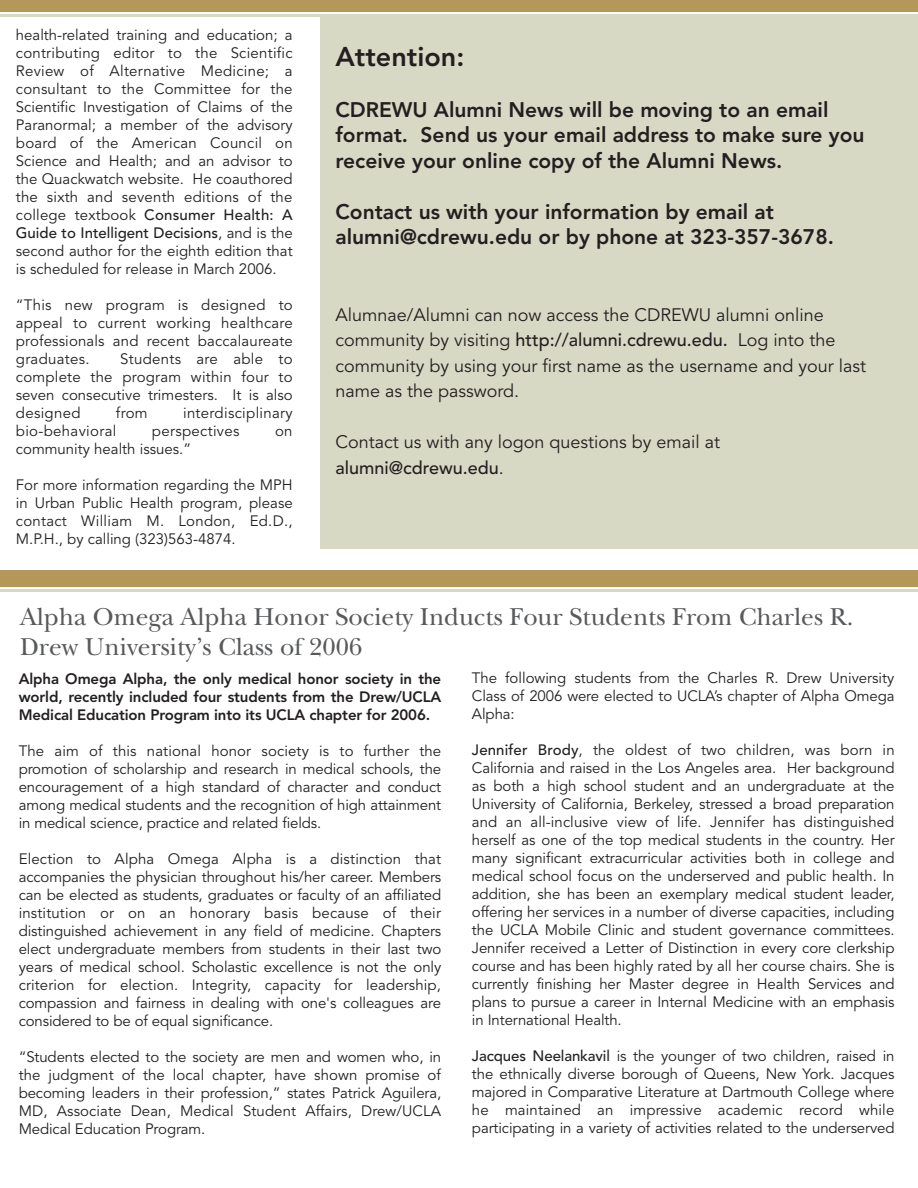
<style>
.page{position:relative;width:918px;height:1188px;background:#fff}
.page>*{position:absolute;margin:0;border:0;box-sizing:border-box;transform-origin:0 0}
.t1{font:800 27px "Avenir";color:#231f20}
.t2{font:25.5px/30.6px "New Baskerville";color:#58595b}
.t3{font:800 21px/25.5px "Avenir";color:#231f20}
.t4{font:18px/25.5px "Avenir";color:#231f20}
.t5{font:15px/18px "Avenir";color:#231f20;text-align:justify}
.t6{font:800 15px/18px "Avenir";letter-spacing:-.01em;color:#231f20;text-align:justify}
.t7{font:15px "Avenir";letter-spacing:.02em;color:#231f20}
.s1{font-weight:500}
</style>
<div class="page">
<div style="left:0;top:0;width:918px;height:12px;background:#b49759"></div>
<hr style="left:0;top:14px;width:918px;height:3px;background:#d8d9c4">
<div style="left:320px;top:15px;width:598px;height:533px;background:#d8d9c4"></div>
<div style="left:0;top:570px;width:918px;height:16px;background:#b49759"></div>
<hr style="left:0;top:589px;width:918px;height:3px;background:#d8d9c4">
<p class="t5" style="left:16px;top:28px;width:278px">health-related training and education; a contributing editor to the Scientific Review of Alternative Medicine; a consultant to the Committee for the Scientific Investigation of Claims of the Paranormal; a member of the advisory board of the American Council on Science and Health; and an advisor to the Quackwatch website. He coauthored the sixth and seventh editions of the college textbook <span class="s1">Consumer Health: A Guide to Intelligent Decisions</span>, and is the second author for the eighth edition that is scheduled for release in March 2006.</p>
<p class="t5" style="left:16px;top:298px;width:278px">“This new program is designed to appeal to current working healthcare professionals and recent baccalaureate graduates.</p>
<p class="t5" style="left:16px;top:352px;width:278px;text-indent:104px">Students are able to complete the program within four to seven consecutive trimesters. It is also designed</p>
<p class="t5" style="left:116px;top:406px;width:33px">from</p>
<p class="t7" style="left:183px;top:407px;width:111px">interdisciplinary</p>
<p class="t7" style="left:16px;top:425px;width:102px">bio-behavioral</p>
<p class="t7" style="left:152px;top:425px;width:89px">perspectives</p>
<p class="t5" style="left:275px;top:424px;width:19px">on</p>
<p class="t5" style="left:16px;top:442px;width:177px">community health issues.”</p>
<p class="t5" style="left:16px;top:478px;width:278px">For more information regarding the MPH in Urban Public Health program, please contact William M. London, Ed.D., M.P.H., by calling (323)563-4874.</p>
<h1 class="t1" style="left:335px;top:45px;width:130px">Attention:</h1>
<h3 class="t3" style="left:335px;top:98px;width:531px">CDREWU Alumni News will be moving to an email format. Send us your email address to make sure you receive your online copy of the Alumni News.</h3>
<h3 class="t3" style="left:335px;top:200px;width:500px">Contact us with your information by email at alumni@cdrewu.edu or by phone at 323-357-3678.</h3>
<p class="t4" style="left:335px;top:304px;width:532px">Alumnae/Alumni can now access the CDREWU alumni online community by visiting <span class="s1">http://alumni.cdrewu.edu.</span> Log into the community by using your first name as the username and your last name as the password.</p>
<p class="t4" style="left:335px;top:431px;width:386px">Contact us with any logon questions by email at <span class="s1">alumni@cdrewu.edu</span>.</p>
<h2 class="t2" style="left:20px;top:604px;width:835px">Alpha Omega Alpha Honor Society Inducts Four Students From Charles R.<br>Drew University’s Class of 2006</h2>
<p class="t6" style="left:19px;top:671px;width:424px">Alpha Omega Alpha, the only medical honor society in the world, recently included four students from the Drew/UCLA Medical Education Program into its UCLA chapter for 2006.</p>
<p class="t5" style="left:19px;top:743px;width:424px">The aim of this national honor society is to further the promotion of scholarship and research in medical schools, the encouragement of a high standard of character and conduct among medical students and the recognition of high attainment in medical science, practice and related fields.</p>
<p class="t5" style="left:19px;top:851px;width:424px">Election to Alpha Omega Alpha is a distinction that accompanies the physician throughout his/her career. Members can be elected as students, graduates or faculty of an affiliated institution or on an honorary basis because of their distinguished achievement in any field of medicine. Chapters elect undergraduate members from students in their last two years of medical school. Scholastic excellence is not the only criterion for election. Integrity, capacity for leadership, compassion and fairness in dealing with one's colleagues are considered to be of equal significance.</p>
<p class="t5" style="left:19px;top:1049px;width:424px">“Students elected to the society are men and women who, in the judgment of the local chapter, have shown promise of becoming leaders in their profession,” states Patrick Aguilera, MD, Associate Dean, Medical Student Affairs, Drew/UCLA Medical Education Program.</p>
<p class="t5" style="left:472px;top:671px;width:424px">The following students from the Charles R. Drew University Class of 2006 were elected to UCLA’s chapter of Alpha Omega Alpha:</p>
<p class="t5" style="left:472px;top:743px;width:424px"><span class="s1">Jennifer Brody</span>, the oldest of two children, was born in California and raised in the Los Angeles area. Her background as both a high school student and an undergraduate at the University of California, Berkeley, stressed a broad preparation and an all-inclusive view of life. Jennifer has distinguished herself as one of the top medical students in the country. Her many significant extracurricular activities both in college and medical school focus on the underserved and public health. In addition, she has been an exemplary medical student leader, offering her services in a number of diverse capacities, including the UCLA Mobile Clinic and student governance committees.<br>Jennifer received a Letter of Distinction in every core clerkship course and has been highly rated by all her course chairs. She is currently finishing her Master degree in Health Services and plans to pursue a career in Internal Medicine with an emphasis in International Health.</p>
<p class="t5" style="left:472px;top:1049px;width:424px"><span class="s1">Jacques Neelankavil</span> is the younger of two children, raised in the ethnically diverse borough of Queens, New York. Jacques majored in Comparative Literature at Dartmouth College where he maintained an impressive academic record while participating in a variety of activities related to the underserved</p>
</div>
